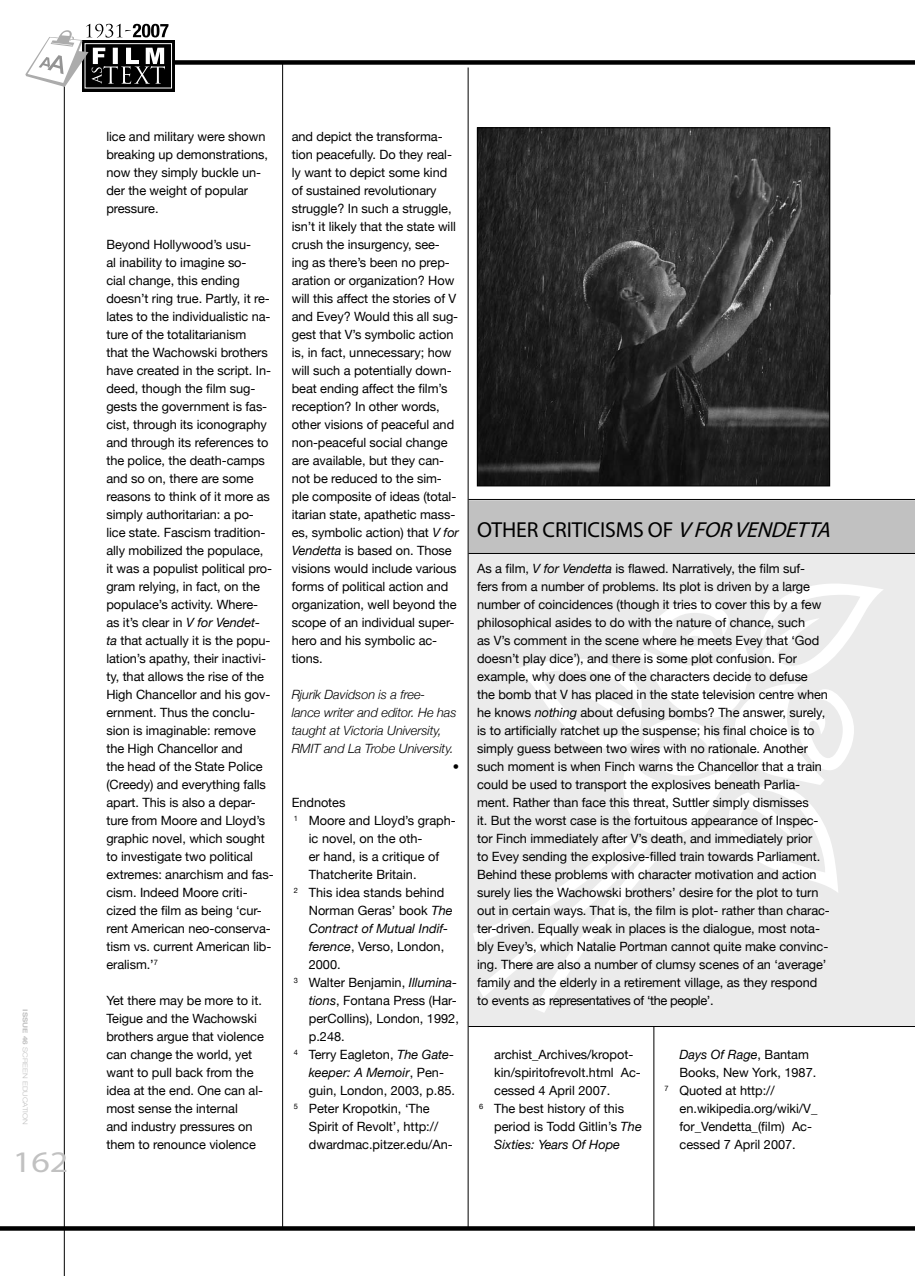
<style>
.page{position:relative;width:915px;height:1276px;background:#fff}
.page>*{position:absolute;margin:0;border:0;box-sizing:border-box;transform-origin:0 0}
.t1{font:30px "Myriad Pro";color:#c1c1c1;scale:1.2 1}
.t2{font:21.75px "Myriad Pro";letter-spacing:-.005em;color:#000}
.t3{font:12.75px/18px "Helvetica Neue";letter-spacing:-.005em;color:#000}
.t4{font:italic 300 12.75px "Helvetica Neue";letter-spacing:-.005em;color:#000}
.t5{font:italic 12.75px "Helvetica Neue";color:#000}
.t6{font:300 6.75px "Helvetica Neue";color:#c1c1c1;scale:1.2 1}
.s1{font-weight:700}
.s2{font-style:italic}
.s3{font-style:normal}
</style>
<div class="page">
<div style="left:109px;top:60px;width:805px;height:5px;background:#000"></div>
<svg style="left:82px;top:40px;width:93px;height:51px"></svg>
<div style="left:85px;top:43px;width:87px;height:45px;border:1px solid #fff"></div>
<hr style="left:64px;top:61px;width:1px;height:1215px;background:#000">
<svg style="left:0;top:1226px;width:914px;height:4px;background:#0d0d0d"></svg>
<svg style="left:25px;top:24px;width:143px;height:63px"></svg>
<div style="left:468px;top:500px;width:446px;height:53px;background:#c1c1c1"></div>
<div style="left:468px;top:554px;width:446px;height:472px;background:#ebebeb"></div>
<hr style="left:468px;top:499px;width:446px;height:1px;background:#000">
<hr style="left:467px;top:67px;width:1px;height:1161px;background:#000">
<hr style="left:282px;top:63px;width:1px;height:1166px;background:#000">
<hr style="left:653px;top:1026px;width:1px;height:203px;background:#000">
<hr style="left:468px;top:553px;width:446px;height:1px;background:#000">
<hr style="left:468px;top:1026px;width:446px;height:1px;background:#000">
<svg style="left:472px;top:583px;width:411px;height:430px;fill:#ebebeb"></svg>
<img style="left:479px;top:130px;width:348px;height:354px">
<div style="left:477px;top:128px;width:352px;height:358px;border:1px solid #000"></div>
<p class="t6" style="left:29px;top:1009px;width:98px;rotate:90deg"><span class="s1">ISSUE 46</span> SCREEN EDUCATION</p>
<h1 class="t1" style="left:13px;top:1143px;width:48px">162</h1>
<p class="t3" style="left:106px;top:127px;width:163px">lice and military were shown breaking up demonstrations, now they simply buckle un&shy;der the weight of popular pressure.</p>
<p class="t3" style="left:106px;top:235px;width:169px">Beyond Hollywood’s usu-<br>al inability to imagine so-<br>cial change, this ending doesn’t ring true. Partly, it re&shy;lates to the individualistic na&shy;ture of the totalitarianism<br>that the Wachowski brothers have created in the script. In&shy;deed, though the film sug&shy;gests the government is fas&shy;cist, through its iconography and through its references to the police, the death-camps and so on, there are some reasons to think of it more as simply authoritarian: a po&shy;lice state. Fascism tradition&shy;ally mobilized the populace,<br>it was a populist political pro&shy;gram relying, in fact, on the populace’s activity. Where&shy;as it’s clear in <span class="s2">V for Vendet&shy;ta</span> that actually it is the popu&shy;lation’s apathy, their inactivi&shy;ty, that allows the rise of the<br>High Chancellor and his gov&shy;ernment. Thus the conclu&shy;sion is imaginable: remove the High Chancellor and<br>the head of the State Police (Creedy) and everything falls apart. This is also a depar&shy;ture from Moore and Lloyd’s graphic novel, which sought to investigate two political extremes: anarchism and fas&shy;cism. Indeed Moore criti&shy;cized the film as being ‘cur&shy;rent American neo-conserva&shy;tism vs. current American lib&shy;eralism.’<sup>7</sup></p>
<p class="t3" style="left:106px;top:991px;width:159px">Yet there may be more to it.<br>Teigue and the Wachowski brothers argue that violence can change the world, yet want to pull back from the idea at the end. One can al&shy;most sense the internal<br>and industry pressures on them to renounce violence</p>
<p class="t3" style="left:292px;top:127px;width:168px">and depict the transforma&shy;tion peacefully. Do they real&shy;ly want to depict some kind of sustained revolutionary struggle? In such a struggle, isn’t it likely that the state will crush the insurgency, see&shy;ing as there’s been no prep&shy;aration or organization? How will this affect the stories of V and Evey? Would this all sug&shy;gest that V’s symbolic action is, in fact, unnecessary; how will such a potentially down&shy;beat ending affect the film’s reception? In other words, other visions of peaceful and non-peaceful social change are available, but they can&shy;not be reduced to the sim&shy;ple composite of ideas (total&shy;itarian state, apathetic mass&shy;es, symbolic action) that <span class="s2">V for<br>Vendetta</span> is based on. Those visions would include various forms of political action and organization, well beyond the scope of an individual super&shy;hero and his symbolic ac&shy;tions.</p>
<p class="t4" style="left:292px;top:687px;width:135px">Rjurik Davidson is a free-</p>
<p class="t4" style="left:292px;top:705px;width:166px">lance writer and editor. He has</p>
<p class="t4" style="left:292px;top:723px;width:151px">taught at Victoria University,</p>
<p class="t4" style="left:292px;top:741px;width:163px">RMIT and La Trobe University.</p>
<p class="t4" style="left:452px;top:759px;width:8px">•</p>
<p class="t3" style="left:292px;top:793px;width:55px">Endnotes</p>
<p class="t3" style="left:294px;top:811px;width:163px"><sup>1</sup> Moore and Lloyd’s graph-</p>
<p class="t3" style="left:309px;top:829px;width:115px">ic novel, on the oth-</p>
<p class="t3" style="left:309px;top:847px;width:132px">er hand, is a critique of</p>
<p class="t3" style="left:309px;top:865px;width:109px">Thatcherite Britain.</p>
<p class="t3" style="left:294px;top:883px;width:152px"><sup>2</sup> This idea stands behind</p>
<p class="t3" style="left:309px;top:901px;width:145px">Norman Geras’ book <span class="s2">The</span></p>
<p class="t5" style="left:309px;top:921px;width:141px">Contract of Mutual Indif-</p>
<p class="t3" style="left:309px;top:937px;width:137px"><span class="s2">ference</span>, Verso, London,</p>
<p class="t3" style="left:309px;top:955px;width:33px">2000.</p>
<p class="t3" style="left:294px;top:973px;width:165px"><sup>3</sup> Walter Benjamin, <span class="s2">Illumina-</span></p>
<p class="t3" style="left:309px;top:991px;width:149px"><span class="s2">tions</span>, Fontana Press (Har-</p>
<p class="t3" style="left:309px;top:1009px;width:151px">perCollins), London, 1992,</p>
<p class="t3" style="left:309px;top:1027px;width:37px">p.248.</p>
<p class="t3" style="left:294px;top:1045px;width:162px"><sup>4</sup> Terry Eagleton, <span class="s2">The Gate-</span></p>
<p class="t5" style="left:309px;top:1065px;width:137px">keeper: A Memoir<span class="s3">, Pen-</span></p>
<p class="t3" style="left:309px;top:1081px;width:148px">guin, London, 2003, p.85.</p>
<p class="t3" style="left:294px;top:1099px;width:137px"><sup>5</sup> Peter Kropotkin, ‘The</p>
<p class="t3" style="left:309px;top:1117px;width:131px">Spirit of Revolt’, http://</p>
<p class="t3" style="left:309px;top:1135px;width:145px">dwardmac.pitzer.edu/An-</p>
<h2 class="t2" style="left:477px;top:516px;width:354px">OTHER CRITICISMS OF <span class="s2">VFORVENDETTA</span></h2>
<p class="t3" style="left:477px;top:559px;width:354px">As a film, <span class="s2">V for Vendetta</span> is flawed. Narratively, the film suf-<br>fers from a number of problems. Its plot is driven by a large number of coincidences (though it tries to cover this by a few philosophical asides to do with the nature of chance, such<br>as V’s comment in the scene where he meets Evey that ‘God doesn’t play dice’), and there is some plot confusion. For example, why does one of the characters decide to defuse<br>the bomb that V has placed in the state television centre when he knows <span class="s2">nothing</span> about defusing bombs? The answer, surely, is to artificially ratchet up the suspense; his final choice is to simply guess between two wires with no rationale. Another such moment is when Finch warns the Chancellor that a train could be used to transport the explosives beneath Parlia&shy;ment. Rather than face this threat, Suttler simply dismisses<br>it. But the worst case is the fortuitous appearance of Inspec&shy;tor Finch immediately after V’s death, and immediately prior<br>to Evey sending the explosive-filled train towards Parliament.<br>Behind these problems with character motivation and action surely lies the Wachowski brothers’ desire for the plot to turn out in certain ways. That is, the film is plot- rather than charac&shy;ter-driven. Equally weak in places is the dialogue, most nota&shy;bly Evey’s, which Natalie Portman cannot quite make convinc&shy;ing. There are also a number of clumsy scenes of an ‘average’ family and the elderly in a retirement village, as they respond to events as representatives of ‘the people’.</p>
<p class="t3" style="left:494px;top:1045px;width:141px">archist_Archives/kropot-</p>
<p class="t3" style="left:494px;top:1063px;width:148px">kin/spiritofrevolt.html Ac-</p>
<p class="t3" style="left:494px;top:1081px;width:118px">cessed 4 April 2007.</p>
<p class="t3" style="left:479px;top:1099px;width:146px"><sup>6</sup> The best history of this</p>
<p class="t3" style="left:494px;top:1117px;width:149px">period is Todd Gitlin’s <span class="s2">The</span></p>
<p class="t5" style="left:494px;top:1137px;width:127px">Sixties: Years Of Hope</p>
<p class="t5" style="left:679px;top:1047px;width:131px">Days Of Rage<span class="s3">, Bantam</span></p>
<p class="t3" style="left:679px;top:1063px;width:138px">Books, New York, 1987.</p>
<p class="t3" style="left:664px;top:1081px;width:112px"><sup>7</sup> Quoted at http://</p>
<p class="t3" style="left:679px;top:1099px;width:139px">en.wikipedia.org/wiki/V_</p>
<p class="t3" style="left:679px;top:1117px;width:134px">for_Vendetta_(film) Ac-</p>
<p class="t3" style="left:679px;top:1135px;width:118px">cessed 7 April 2007.</p>
</div>
